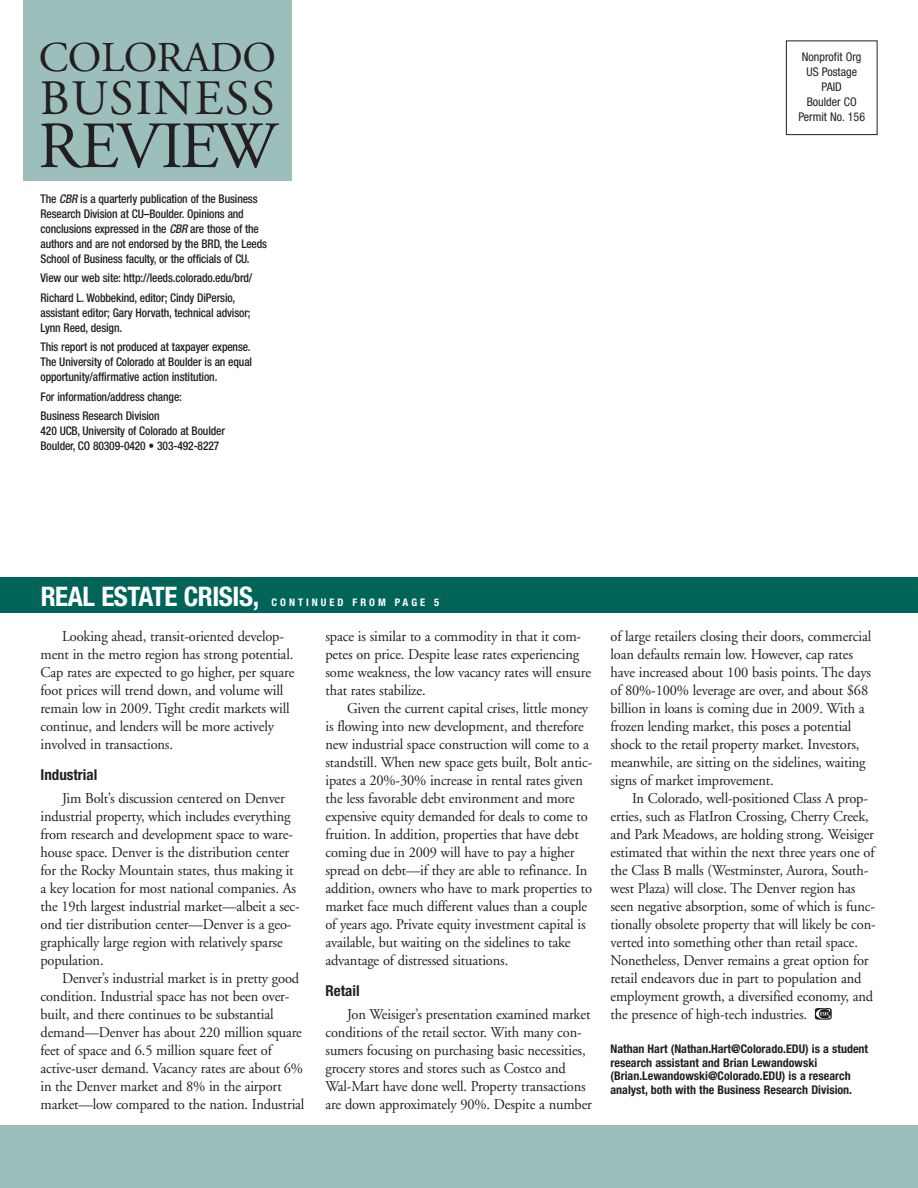
<style>
.page{position:relative;width:918px;height:1188px;background:#fff}
.page>*{position:absolute;margin:0;border:0;box-sizing:border-box;transform-origin:0 0}
.t1{font:65.85px "Adobe Garamond";letter-spacing:-.03em;color:#231f20}
.t2{font:49.35px "Adobe Garamond";letter-spacing:.035em;color:#231f20}
.t3{font:42.3px "Adobe Garamond";letter-spacing:-.01em;color:#231f20}
.t4{font:700 condensed 27px "Helvetica Neue";letter-spacing:-.015em;color:#fff}
.t5{font:15px/18px "Adobe Garamond";letter-spacing:-.01em;color:#231f20;scale:.96 1}
.t6{font:700 condensed 15px "Helvetica Neue";color:#231f20}
.t7{font:500 condensed 12px/15px "Helvetica Neue";letter-spacing:-.01em;color:#231f20;scale:.96 1}
.t8{font:700 condensed 12px/13.5px "Helvetica Neue";color:#231f20}
.t9{font:condensed 12px/15px "Helvetica Neue";color:#231f20;text-align:center}
.t10{font:700 condensed 10.5px "Helvetica Neue";letter-spacing:.29em;color:#fff}
.s1{font-style:italic}
</style>
<div class="page">
<div style="left:24px;top:0;width:268px;height:180px;background:#9cbfbc"></div>
<div style="left:786px;top:40px;width:92px;height:95px;border:1px solid #231f20"></div>
<div style="left:0;top:1125px;width:918px;height:63px;background:#9cbfbc"></div>
<div style="left:0;top:578px;width:918px;height:36px;background:#006558"></div>
<svg style="left:815px;top:1008px;width:17px;height:12px"></svg>
<h3 class="t3" style="left:39px;top:40px;width:239px">COLORADO</h3>
<h2 class="t2" style="left:40px;top:79px;width:237px">BUSINESS</h2>
<h1 class="t1" style="left:38px;top:120px;width:240px">REVIEW</h1>
<p class="t7" style="left:40px;top:192px;width:238px">The <span class="s1">CBR</span> is a quarterly publication of the Business Research Division at CU–Boulder. Opinions and conclusions expressed in the <span class="s1">CBR</span> are those of the authors and are not endorsed by the BRD, the Leeds School of Business faculty, or the officials of CU.</p>
<p class="t7" style="left:40px;top:269px;width:222px;line-height:19.5px">View our web site: http://leeds.colorado.edu/brd/<br>Richard L. Wobbekind, editor; Cindy DiPersio,</p>
<p class="t7" style="left:40px;top:306px;width:220px">assistant editor; Gary Horvath, technical advisor;<br>Lynn Reed, design.</p>
<p class="t7" style="left:40px;top:341px;width:222px">This report is not produced at taxpayer expense.<br>The University of Colorado at Boulder is an equal opportunity/affirmative action institution.</p>
<p class="t7" style="left:40px;top:388px;width:149px;line-height:19.5px">For information/address change:<br>Business Research Division</p>
<p class="t7" style="left:40px;top:425px;width:194px">420 UCB, University of Colorado at Boulder<br>Boulder, CO 80309-0420 • 303-492-8227</p>
<p class="t9" style="left:798px;top:50px;width:68px">Nonprofit Org<br>US Postage<br>PAID<br>Boulder CO<br>Permit No. 156</p>
<h3 class="t4" style="left:41px;top:586px;width:220px">REAL ESTATE CRISIS,</h3>
<p class="t10" style="left:271px;top:598px;width:169px">CONTINUED FROM PAGE 5</p>
<p class="t5" style="left:40px;top:628px;width:266px;text-indent:22px">Looking ahead, transit-oriented develop&shy;ment in the metro region has strong potential.<br>Cap rates are expected to go higher, per square foot prices will trend down, and volume will remain low in 2009. Tight credit markets will continue, and lenders will be more actively involved in transactions.</p>
<p class="t6" style="left:40px;top:770px;width:58px">Industrial</p>
<p class="t5" style="left:40px;top:790px;width:272px;text-indent:22px">Jim Bolt’s discussion centered on Denver industrial property, which includes everything from research and development space to ware&shy;house space. Denver is the distribution center for the Rocky Mountain states, thus making it a key location for most national companies. As the 19th largest industrial market—albeit a sec&shy;ond tier distribution center—Denver is a geo&shy;graphically large region with relatively sparse population.</p>
<p class="t5" style="left:40px;top:970px;width:277px;text-indent:22px">Denver’s industrial market is in pretty good condition. Industrial space has not been over&shy;built, and there continues to be substantial demand—Denver has about 220 million square feet of space and 6.5 million square feet of active-user demand. Vacancy rates are about 6% in the Denver market and 8% in the airport market—low compared to the nation. Industrial</p>
<p class="t5" style="left:325px;top:628px;width:278px">space is similar to a commodity in that it com&shy;petes on price. Despite lease rates experiencing some weakness, the low vacancy rates will ensure that rates stabilize.</p>
<p class="t5" style="left:325px;top:700px;width:280px;text-indent:22px">Given the current capital crises, little money is flowing into new development, and therefore new industrial space construction will come to a standstill. When new space gets built, Bolt antic&shy;ipates a 20%-30% increase in rental rates given the less favorable debt environment and more expensive equity demanded for deals to come to fruition. In addition, properties that have debt coming due in 2009 will have to pay a higher spread on debt—if they are able to refinance. In addition, owners who have to mark properties to market face much different values than a couple of years ago. Private equity investment capital is available, but waiting on the sidelines to take advantage of distressed situations.</p>
<p class="t6" style="left:326px;top:986px;width:36px">Retail</p>
<p class="t5" style="left:325px;top:1006px;width:279px;text-indent:22px">Jon Weisiger’s presentation examined market conditions of the retail sector. With many con&shy;sumers focusing on purchasing basic necessities, grocery stores and stores such as Costco and Wal-Mart have done well. Property transactions are down approximately 90%. Despite a number</p>
<p class="t5" style="left:610px;top:628px;width:273px">of large retailers closing their doors, commercial loan defaults remain low. However, cap rates have increased about 100 basis points. The days of 80%-100% leverage are over, and about $68 billion in loans is coming due in 2009. With a frozen lending market, this poses a potential shock to the retail property market. Investors, meanwhile, are sitting on the sidelines, waiting signs of market improvement.</p>
<p class="t5" style="left:610px;top:790px;width:278px;text-indent:22px">In Colorado, well-positioned Class A prop&shy;erties, such as FlatIron Crossing, Cherry Creek, and Park Meadows, are holding strong. Weisiger estimated that within the next three years one of the Class B malls (Westminster, Aurora, South&shy;west Plaza) will close. The Denver region has seen negative absorption, some of which is func&shy;tionally obsolete property that will likely be con&shy;verted into something other than retail space.<br>Nonetheless, Denver remains a great option for retail endeavors due in part to population and employment growth, a diversified economy, and the presence of high-tech industries.</p>
<p class="t8" style="left:610px;top:1043px;width:259px">Nathan Hart (Nathan.Hart@Colorado.EDU) is a student research assistant and Brian Lewandowski (Brian.Lewandowski@Colorado.EDU) is a research analyst, both with the Business Research Division.</p>
</div>
